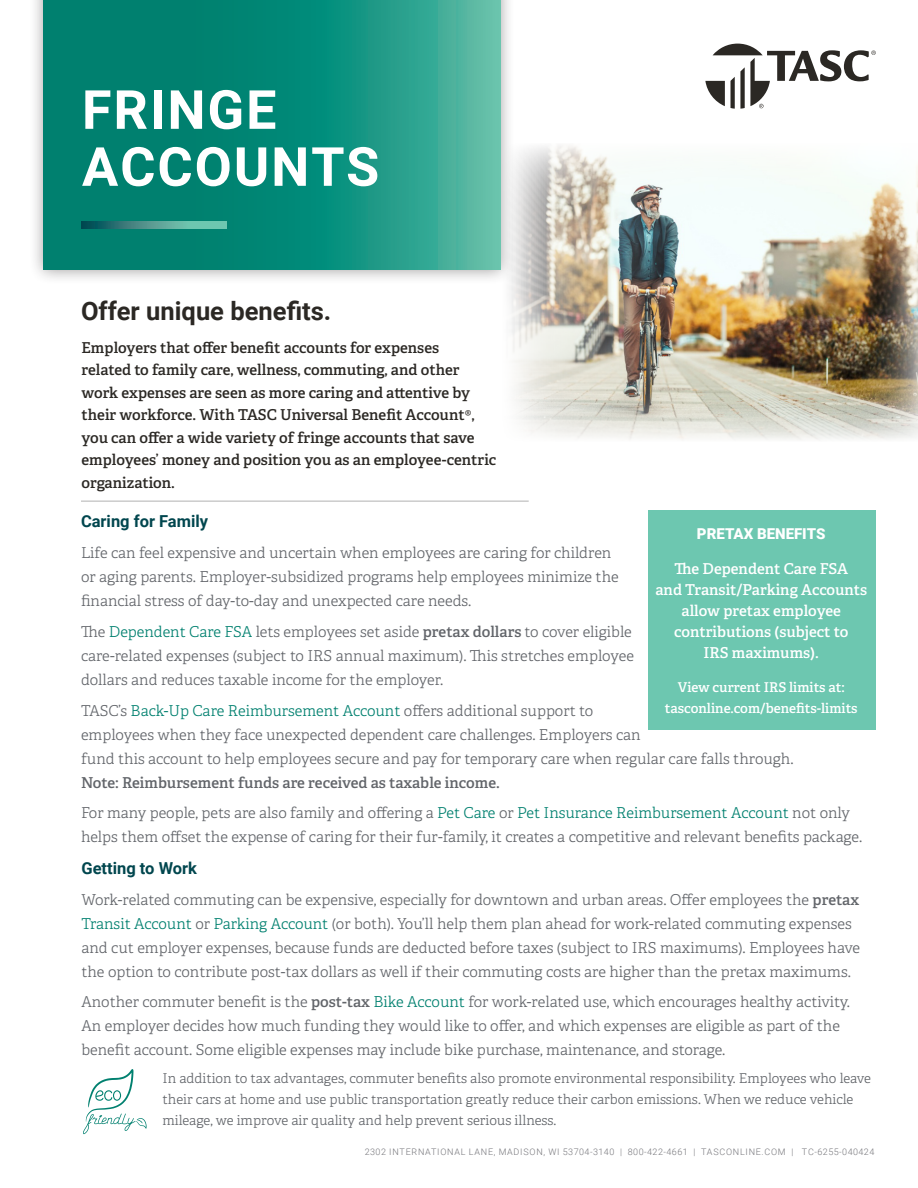
<style>
.page{position:relative;width:918px;height:1188px;background:#fff}
.page>*{position:absolute;margin:0;border:0;box-sizing:border-box;transform-origin:0 0}
.Headline{font:700 54px "Roboto";letter-spacing:.035em;color:#fff}
.Body{font:700 25.5px "Roboto";color:#2b2824}
.Body-2{font:700 16.5px "Roboto";color:#00464e}
.Body-3{font:300 15px/24px "Adelle";color:#62656a}
.Body-4{font:600 15px/22.5px "Adelle";color:#2b2824}
.t1{font:600 15px/21px "Adelle";color:#fff;text-align:center}
.t2{font:900 15px "Roboto";color:#fff}
.Body-5{font:300 13.5px/21px "Adelle";color:#62656a}
.t3{font:600 13.5px "Adelle";color:#fff}
.t4{font:300 9px "Roboto";letter-spacing:.085em;color:#747479}
.s1{font-weight:300}
.s2{color:#00806f}
.s3{font-weight:600}
</style>
<div class="page">
<img style="left:509px;top:145px;width:409px;height:295px">
<svg style="left:705px;top:44px;width:171px;height:65px"></svg>
<div style="left:29px;top:0;width:487px;height:286px;background:#231f20;opacity:.45"></div>
<svg style="left:44px;top:0;width:456px;height:270px;background:#13907d"></svg>
<svg style="left:81px;top:221px;width:146px;height:8px"></svg>
<hr style="left:81px;top:501px;width:448px;height:1px;background:#b1b1b1">
<div style="left:648px;top:510px;width:227px;height:219px;background:#6dc7b0"></div>
<svg style="left:83px;top:1069px;width:64px;height:65px"></svg>
<p class="Headline" style="left:82px;top:72px;width:196px">FRINGE</p>
<p class="Headline" style="left:82px;top:129px;width:299px">ACCOUNTS</p>
<p class="Body" style="left:81px;top:293px;width:252px">Offer unique benefits.</p>
<p class="Body-4" style="left:81px;top:336px;width:416px">Employers that offer benefit accounts for expenses<br>related to family care, wellness, commuting, and other work expenses are seen as more caring and attentive by their workforce. With TASC Universal Benefit Account<span class="s1">®</span>, you can offer a wide variety of fringe accounts that save employees’ money and position you as an employee-centric organization.</p>
<p class="Body-2" style="left:81px;top:510px;width:129px">Caring for Family</p>
<p class="Body-3" style="left:81px;top:541px;width:539px">Life can feel expensive and uncertain when employees are caring for children or aging parents. Employer-subsidized programs help employees minimize the financial stress of day-to-day and unexpected care needs.</p>
<p class="Body-3" style="left:81px;top:620px;width:554px">The <span class="s2">Dependent Care FSA</span> lets employees set aside <span class="s3">pretax dollars</span> to cover eligible care-related expenses (subject to IRS annual maximum). This stretches employee dollars and reduces taxable income for the employer.</p>
<p class="Body-3" style="left:81px;top:698px;width:714px">TASC’s <span class="s2">Back-Up Care Reimbursement Account</span> offers additional support to<br>employees when they face unexpected dependent care challenges. Employers can<br>fund this account to help employees secure and pay for temporary care when regular care falls through.<br><span class="s3">Note: Reimbursement funds are received as taxable income.</span></p>
<p class="Body-3" style="left:81px;top:801px;width:783px">For many people, pets are also family and offering a <span class="s2">Pet Care</span> or <span class="s2">Pet Insurance Reimbursement Account</span> not only helps them offset the expense of caring for their fur-family, it creates a competitive and relevant benefits package.</p>
<p class="t2" style="left:697px;top:524px;width:130px">PRETAX BENEFITS</p>
<p class="t1" style="left:655px;top:558px;width:213px">The Dependent Care FSA<br>and Transit/Parking Accounts allow pretax employee contributions (subject to<br>IRS maximums).</p>
<p class="t3" style="left:678px;top:679px;width:168px">View current IRS limits at:</p>
<p class="t3" style="left:665px;top:700px;width:194px">tasconline.com/benefits-limits</p>
<p class="Body-2" style="left:81px;top:857px;width:117px">Getting to Work</p>
<p class="Body-3" style="left:81px;top:888px;width:780px">Work-related commuting can be expensive, especially for downtown and urban areas. Offer employees the <span class="s3">pretax </span><span class="s2">Transit Account</span> or <span class="s2">Parking Account</span> (or both). You’ll help them plan ahead for work-related commuting expenses and cut employer expenses, because funds are deducted before taxes (subject to IRS maximums). Employees have the option to contribute post-tax dollars as well if their commuting costs are higher than the pretax maximums.</p>
<p class="Body-3" style="left:81px;top:990px;width:770px">Another commuter benefit is the <span class="s3">post-tax</span> <span class="s2">Bike Account</span> for work-related use, which encourages healthy activity.<br>An employer decides how much funding they would like to offer, and which expenses are eligible as part of the benefit account. Some eligible expenses may include bike purchase, maintenance, and storage.</p>
<p class="Body-5" style="left:162px;top:1068px;width:710px">In addition to tax advantages, commuter benefits also promote environmental responsibility. Employees who leave their cars at home and use public transportation greatly reduce their carbon emissions. When we reduce vehicle mileage, we improve air quality and help prevent serious illness.</p>
<p class="t4" style="left:365px;top:1145px;width:511px">2302 INTERNATIONAL LANE, MADISON, WI 53704-3140 | 800-422-4661 | TASCONLINE.COM | TC-6255-040424</p>
</div>
